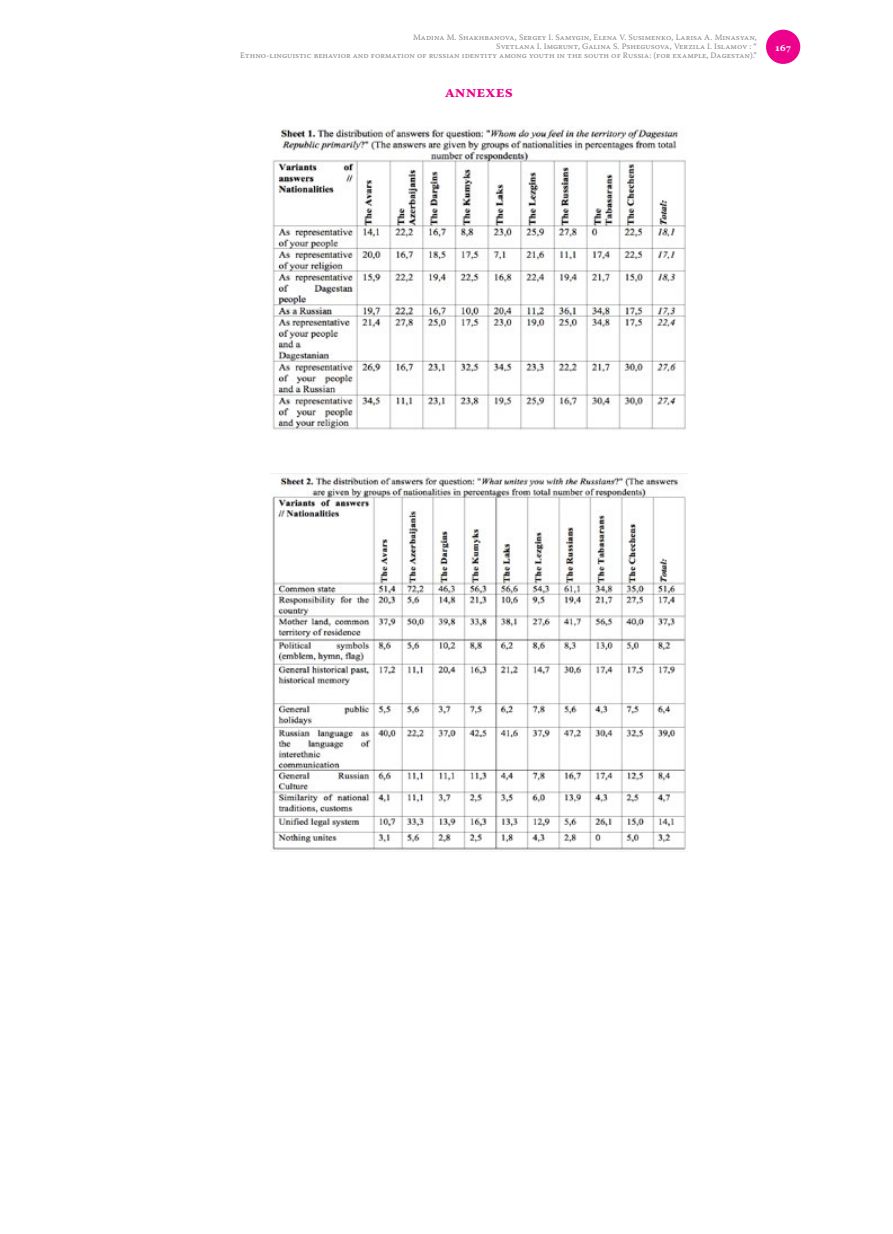
<style>
.page{position:relative;width:893px;height:1234px;background:#fff}
.page>*{position:absolute;margin:0;border:0;box-sizing:border-box;transform-origin:0 0}
.t1{font:700 16.5px "Warnock Pro";color:#ec008c}
.t2{font:700 10.5px "Warnock Pro";color:#fff}
.t3{font:8.25px/9px "Warnock Pro Capt";color:#888a8d;text-align:right}
</style>
<div class="page">
<div style="left:766px;top:30px;width:34px;height:34px;background:#ec008c;border-radius:50%"></div>
<img style="left:272px;top:127px;width:414px;height:303px">
<img style="left:271px;top:473px;width:416px;height:377px">
<p class="t3" style="left:240px;top:32px;width:518px">Madina M. Shakhbanova, Sergey I. Samygin, Elena V. Susimenko, Larisa A. Minasyan,<br>Svetlana I. Imgrunt, Galina S. Pshegusova, Verzila I. Islamov : “<br>Ethno-linguistic behavior and formation of russian identity among youth in the south of Russia: (for example, Dagestan).”</p>
<h1 class="t1" style="left:445px;top:82px;width:21px">Anne</h1>
<h1 class="t1" style="left:486px;top:82px;width:20px">xes</h1>
<p class="t2" style="left:775px;top:41px;width:18px">167</p>
</div>
